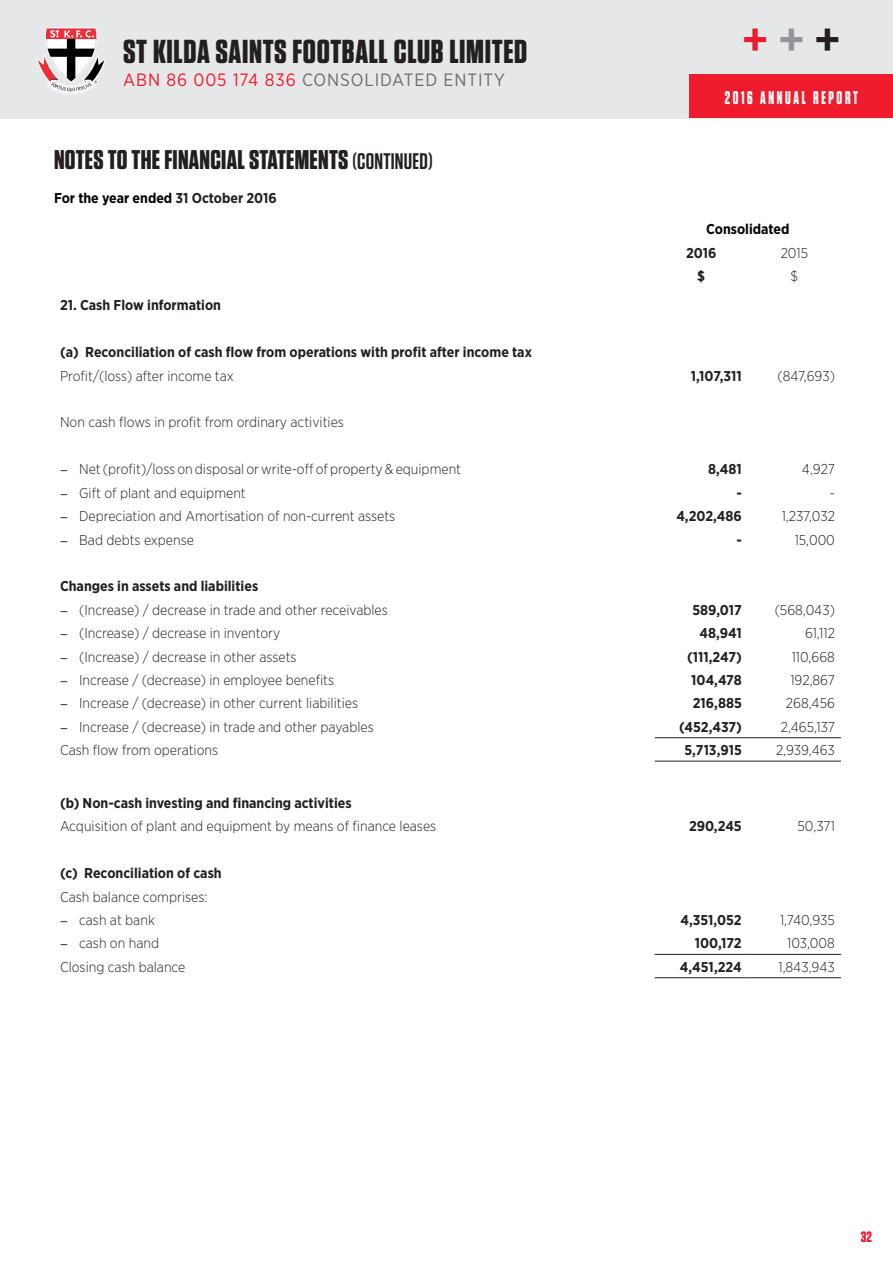
<style>
.page{position:relative;width:893px;height:1263px;background:#fff}
.page>*{position:absolute;margin:0;border:0;box-sizing:border-box;transform-origin:0 0}
.t1{font:500 49.5px "Gotham Narrow";color:#ee1b2d}
.t2{font:700 33.15px "Tungsten";letter-spacing:.02em;color:#231f20}
.t3{font:700 27px "Tungsten";letter-spacing:.01em;color:#231f20}
.t4{font:700 18.3px "Tungsten";letter-spacing:.18em;color:#fff;scale:.8 1}
.t5{font:17.85px "Gotham Narrow";letter-spacing:.05em;color:#6c6d70}
.t6{font:700 15px "Tungsten";color:#ee1b2d}
.t7{font:300 14.25px/23.4px "Gotham Narrow";color:#231f20}
.t8{font:700 14.25px "Gotham Narrow";color:#231f20}
.t9{font:700 14.25px "Gotham Narrow";color:#040503}
.s1{color:#ee1b2d}
.s2{font-weight:600;font-size:22.5px}
.s3{color:#231f20}
.s4{color:#939598}
</style>
<div class="page">
<div style="left:0;top:0;width:893px;height:119px;background:#e6e7e9"></div>
<svg style="left:37px;top:27px;width:68px;height:67px"></svg>
<div style="left:690px;top:74px;width:203px;height:44px;background:#ee1b2d"></div>
<hr style="left:655px;top:737px;width:93px;height:1px;background:#231f20">
<hr style="left:748px;top:737px;width:93px;height:1px;background:#231f20">
<hr style="left:655px;top:761px;width:93px;height:1px;background:#231f20">
<hr style="left:748px;top:761px;width:93px;height:1px;background:#231f20">
<hr style="left:655px;top:954px;width:93px;height:1px;background:#231f20">
<hr style="left:748px;top:954px;width:93px;height:1px;background:#231f20">
<hr style="left:655px;top:977px;width:93px;height:1px;background:#231f20">
<hr style="left:748px;top:977px;width:93px;height:1px;background:#231f20">
<h2 class="t2" style="left:123px;top:34px;width:406px">ST KILDA SAINTS FOOTBALL CLUB LIMITED</h2>
<p class="t5" style="left:123px;top:68px;width:383px"><span class="s1">ABN 86 005 174 836</span> CONSOLIDATED ENTITY</p>
<h3 class="t3" style="left:54px;top:146px;width:380px">NOTES TO THE FINANCIAL STATEMENTS <span class="s2">(CONTINUED)</span></h3>
<p class="t9" style="left:54px;top:189px;width:224px">For the year ended <span class="s3">31 October 2016</span></p>
<h1 class="t1" style="left:742px;top:8px;width:101px">+<span class="s4">+</span> <span class="s3">+</span></h1>
<p class="t4" style="left:725px;top:88px;width:168px">2016 ANNUAL REPORT</p>
<p class="t9" style="left:706px;top:220px;width:85px">Consolidated</p>
<p class="t8" style="left:686px;top:243px;width:32px">2016</p>
<p class="t7" style="left:781px;top:241px;width:29px">2015</p>
<p class="t8" style="left:697px;top:267px;width:9px">$</p>
<p class="t7" style="left:790px;top:264px;width:9px">$</p>
<p class="t8" style="left:60px;top:296px;width:163px">21. Cash Flow information</p>
<p class="t8" style="left:60px;top:343px;width:473px">(a) Reconciliation of cash flow from operations with profit after income tax</p>
<p class="t7" style="left:60px;top:364px;width:175px">Profit/(loss) after income tax</p>
<p class="t8" style="left:691px;top:366px;width:53px">1,107,311</p>
<p class="t7" style="left:777px;top:364px;width:59px">(847,693)</p>
<p class="t7" style="left:60px;top:410px;width:285px">Non cash flows in profit from ordinary activities</p>
<p class="t7" style="left:79px;top:457px;width:383px">Net (profit)/loss on disposal or write-off of property &amp; equipment</p>
<p class="t8" style="left:708px;top:460px;width:35px">8,481</p>
<p class="t7" style="left:802px;top:457px;width:35px">4,927</p>
<p class="t7" style="left:79px;top:481px;width:168px">Gift of plant and equipment</p>
<p class="t8" style="left:736px;top:483px;width:7px">-</p>
<p class="t7" style="left:830px;top:481px;width:7px">-</p>
<p class="t7" style="left:79px;top:504px;width:318px">Depreciation and Amortisation of non-current assets</p>
<p class="t8" style="left:676px;top:507px;width:67px">4,202,486</p>
<p class="t7" style="left:782px;top:504px;width:55px">1,237,032</p>
<p class="t7" style="left:79px;top:527px;width:116px">Bad debts expense</p>
<p class="t8" style="left:736px;top:530px;width:7px">-</p>
<p class="t7" style="left:795px;top:527px;width:42px">15,000</p>
<p class="t8" style="left:60px;top:577px;width:200px">Changes in assets and liabilities</p>
<p class="t7" style="left:79px;top:598px;width:310px">(Increase) / decrease in trade and other receivables</p>
<p class="t8" style="left:692px;top:600px;width:51px">589,017</p>
<p class="t7" style="left:775px;top:598px;width:62px">(568,043)</p>
<p class="t7" style="left:79px;top:621px;width:203px">(Increase) / decrease in inventory</p>
<p class="t8" style="left:699px;top:624px;width:44px">48,941</p>
<p class="t7" style="left:805px;top:621px;width:31px">61,112</p>
<p class="t7" style="left:79px;top:644px;width:219px">(Increase) / decrease in other assets</p>
<p class="t8" style="left:687px;top:647px;width:56px">(111,247)</p>
<p class="t7" style="left:792px;top:644px;width:45px">110,668</p>
<p class="t7" style="left:79px;top:668px;width:257px">Increase / (decrease) in employee benefits</p>
<p class="t8" style="left:691px;top:671px;width:52px">104,478</p>
<p class="t7" style="left:790px;top:668px;width:46px">192,867</p>
<p class="t7" style="left:79px;top:691px;width:280px">Increase / (decrease) in other current liabilities</p>
<p class="t8" style="left:693px;top:694px;width:51px">216,885</p>
<p class="t7" style="left:786px;top:691px;width:50px">268,456</p>
<p class="t7" style="left:79px;top:715px;width:296px">Increase / (decrease) in trade and other payables</p>
<p class="t8" style="left:679px;top:717px;width:64px">(452,437)</p>
<p class="t7" style="left:781px;top:715px;width:56px">2,465,137</p>
<p class="t7" style="left:60px;top:738px;width:160px">Cash flow from operations</p>
<p class="t8" style="left:684px;top:741px;width:59px">5,713,915</p>
<p class="t7" style="left:776px;top:738px;width:60px">2,939,463</p>
<p class="t8" style="left:60px;top:794px;width:293px">(b) Non-cash investing and financing activities</p>
<p class="t7" style="left:60px;top:814px;width:378px">Acquisition of plant and equipment by means of finance leases</p>
<p class="t8" style="left:689px;top:817px;width:54px">290,245</p>
<p class="t7" style="left:797px;top:814px;width:39px">50,371</p>
<p class="t8" style="left:60px;top:864px;width:163px">(c) Reconciliation of cash</p>
<p class="t7" style="left:79px;top:884px;width:130px;text-indent:-19px">Cash balance comprises: cash at bank</p>
<p class="t8" style="left:680px;top:911px;width:63px">4,351,052</p>
<p class="t7" style="left:780px;top:908px;width:56px">1,740,935</p>
<p class="t7" style="left:79px;top:931px;width:81px">cash on hand</p>
<p class="t8" style="left:695px;top:934px;width:48px">100,172</p>
<p class="t7" style="left:787px;top:931px;width:49px">103,008</p>
<p class="t7" style="left:60px;top:955px;width:127px">Closing cash balance</p>
<p class="t8" style="left:680px;top:957px;width:63px">4,451,224</p>
<p class="t7" style="left:778px;top:955px;width:58px">1,843,943</p>
<p class="t6" style="left:861px;top:1229px;width:13px">32</p>
</div>
